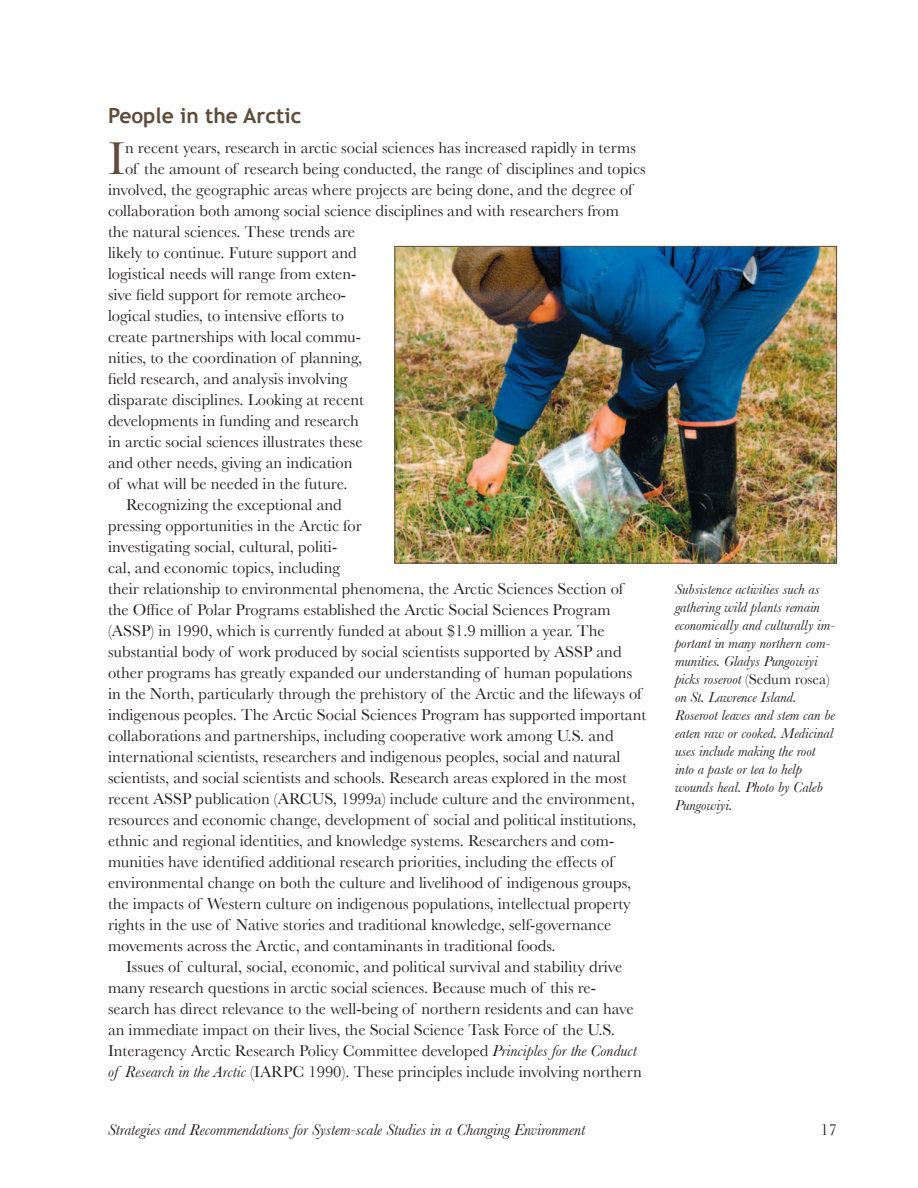
<style>
.page{position:relative;width:918px;height:1188px;background:#fff}
.page>*{position:absolute;margin:0;border:0;box-sizing:border-box;transform-origin:0 0}
.t1{font:48.15px "Baskerville";color:#5f4c3b}
.t2{font:700 21px "Trebuchet MS";color:#5f4c3b}
.t3{font:16.5px "Baskerville";color:#231f20}
.t4{font:italic 16.5px "Baskerville";color:#231f20}
.t5{font:italic 15px/18px "Baskerville";color:#231f20}
.s1{font-style:italic}
.s2{font-style:normal}
</style>
<div class="page">
<img style="left:396px;top:248px;width:439px;height:314px">
<div style="left:394px;top:246px;width:443px;height:318px;border:1px solid #5f4c3b"></div>
<p class="t2" style="left:108px;top:103px;width:195px">People in the Arctic</p>
<h1 class="t1" style="left:108px;top:131px;width:19px">I</h1>
<p class="t3" style="left:125px;top:138px;width:512px">n recent years, research in arctic social sciences has increased rapidly in terms</p>
<p class="t3" style="left:125px;top:159px;width:522px">of the amount of research being conducted, the range of disciplines and topics</p>
<p class="t3" style="left:108px;top:180px;width:526px">involved, the geographic areas where projects are being done, and the degree of</p>
<p class="t3" style="left:108px;top:201px;width:513px">collaboration both among social science disciplines and with researchers from</p>
<p class="t3" style="left:108px;top:222px;width:249px">the natural sciences. These trends are</p>
<p class="t3" style="left:108px;top:243px;width:250px">likely to continue. Future support and</p>
<p class="t3" style="left:108px;top:264px;width:250px">logistical needs will range from exten-</p>
<p class="t3" style="left:108px;top:285px;width:240px">sive field support for remote archeo-</p>
<p class="t3" style="left:108px;top:306px;width:238px">logical studies, to intensive efforts to</p>
<p class="t3" style="left:108px;top:327px;width:255px">create partnerships with local commu-</p>
<p class="t3" style="left:108px;top:348px;width:256px">nities, to the coordination of planning,</p>
<p class="t3" style="left:108px;top:369px;width:241px">field research, and analysis involving</p>
<p class="t3" style="left:108px;top:390px;width:258px">disparate disciplines. Looking at recent</p>
<p class="t3" style="left:108px;top:411px;width:252px">developments in funding and research</p>
<p class="t3" style="left:108px;top:432px;width:256px">in arctic social sciences illustrates these</p>
<p class="t3" style="left:108px;top:453px;width:246px">and other needs, giving an indication</p>
<p class="t3" style="left:108px;top:474px;width:241px">of what will be needed in the future.</p>
<p class="t3" style="left:126px;top:495px;width:217px">Recognizing the exceptional and</p>
<p class="t3" style="left:108px;top:516px;width:255px">pressing opportunities in the Arctic for</p>
<p class="t3" style="left:108px;top:537px;width:231px">investigating social, cultural, politi-</p>
<p class="t3" style="left:108px;top:558px;width:234px">cal, and economic topics, including</p>
<p class="t3" style="left:108px;top:579px;width:517px">their relationship to environmental phenomena, the Arctic Sciences Section of</p>
<p class="t3" style="left:108px;top:600px;width:504px">the Office of Polar Programs established the Arctic Social Sciences Program</p>
<p class="t3" style="left:108px;top:621px;width:498px">(ASSP) in 1990, which is currently funded at about $1.9 million a year. The</p>
<p class="t3" style="left:108px;top:642px;width:515px">substantial body of work produced by social scientists supported by ASSP and</p>
<p class="t3" style="left:108px;top:663px;width:526px">other programs has greatly expanded our understanding of human populations</p>
<p class="t3" style="left:108px;top:684px;width:535px">in the North, particularly through the prehistory of the Arctic and the lifeways of</p>
<p class="t3" style="left:108px;top:705px;width:540px">indigenous peoples. The Arctic Social Sciences Program has supported important</p>
<p class="t3" style="left:108px;top:726px;width:507px">collaborations and partnerships, including cooperative work among U.S. and</p>
<p class="t3" style="left:108px;top:747px;width:514px">international scientists, researchers and indigenous peoples, social and natural</p>
<p class="t3" style="left:108px;top:768px;width:520px">scientists, and social scientists and schools. Research areas explored in the most</p>
<p class="t3" style="left:108px;top:789px;width:528px">recent ASSP publication (ARCUS, 1999a) include culture and the environment,</p>
<p class="t3" style="left:108px;top:810px;width:530px">resources and economic change, development of social and political institutions,</p>
<p class="t3" style="left:108px;top:831px;width:508px">ethnic and regional identities, and knowledge systems. Researchers and com-</p>
<p class="t3" style="left:108px;top:852px;width:507px">munities have identified additional research priorities, including the effects of</p>
<p class="t3" style="left:108px;top:873px;width:525px">environmental change on both the culture and livelihood of indigenous groups,</p>
<p class="t3" style="left:108px;top:894px;width:524px">the impacts of Western culture on indigenous populations, intellectual property</p>
<p class="t3" style="left:108px;top:915px;width:505px">rights in the use of Native stories and traditional knowledge, self-governance</p>
<p class="t3" style="left:108px;top:936px;width:449px">movements across the Arctic, and contaminants in traditional foods.</p>
<p class="t3" style="left:126px;top:957px;width:498px">Issues of cultural, social, economic, and political survival and stability drive</p>
<p class="t3" style="left:108px;top:978px;width:489px">many research questions in arctic social sciences. Because much of this re-</p>
<p class="t3" style="left:108px;top:999px;width:527px">search has direct relevance to the well-being of northern residents and can have</p>
<p class="t3" style="left:108px;top:1020px;width:509px">an immediate impact on their lives, the Social Science Task Force of the U.S.</p>
<p class="t3" style="left:108px;top:1041px;width:530px">Interagency Arctic Research Policy Committee developed <span class="s1">Principles for the Conduct</span></p>
<p class="t3" style="left:108px;top:1062px;width:535px"><span class="s1">of Research in the Arctic</span> (IARPC 1990). These principles include involving northern</p>
<p class="t5" style="left:675px;top:580px;width:162px">Subsistence activities such as gathering wild plants remain economically and culturally im&shy;portant in many northern com&shy;munities. Gladys Pungowiyi picks roseroot <span class="s2">(Sedum rosea) </span>on St. Lawrence Island.<br>Roseroot leaves and stem can be eaten raw or cooked. Medicinal uses include making the root into a paste or tea to help wounds heal. Photo by Caleb<br>Pungowiyi.</p>
<p class="t4" style="left:108px;top:1120px;width:479px">Strategies and Recommendations for System-scale Studies in a Changing Environment</p>
<p class="t3" style="left:820px;top:1120px;width:18px">17</p>
</div>
